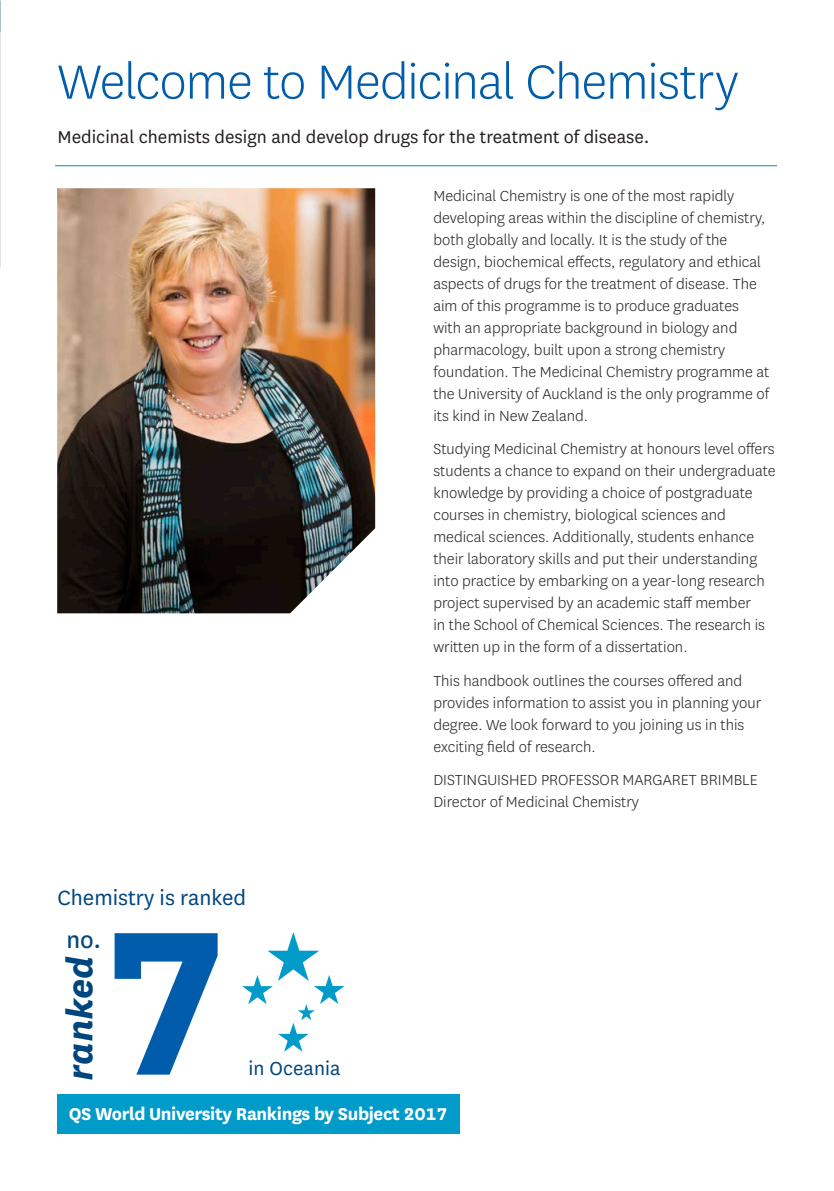
<style>
.page{position:relative;width:834px;height:1191px;background:#fff}
.page>*{position:absolute;margin:0;border:0;box-sizing:border-box;transform-origin:0 0}
.t1{font:700 240px "National";color:#015dab}
.Heading_A{font:300 56px "National";letter-spacing:-.02em;color:#015dab}
.t2{font:italic 700 40.4px "National";color:#00467e}
.t3{font:27px "National";color:#00467e}
.t4{font:24px "National";color:#00467e}
.t5{font:22px "National";color:#00467e}
.Intro{font:20px "National";color:#231f20}
.t6{font:700 20px "National";letter-spacing:-.02em;color:#fff}
.BODYCOPY{font:300 17px/22px "National";color:#231f20}
</style>
<div class="page">
<hr style="left:0;top:566px;width:1px;height:625px;background:#00538d">
<hr style="left:55px;top:165px;width:722px;height:1px;background:#009bc8">
<img style="left:57px;top:188px;width:318px;height:425px">
<div style="left:57px;top:1094px;width:403px;height:39px;background:#009bc8"></div>
<svg style="left:242px;top:932px;width:102px;height:119px"></svg>
<p class="Heading_A" style="left:57px;top:47px;width:682px">Welcome to Medicinal Chemistry</p>
<p class="Intro" style="left:57px;top:124px;width:593px">Medicinal chemists design and develop drugs for the treatment of disease.</p>
<p class="t4" style="left:57px;top:882px;width:190px">Chemistry is ranked</p>
<p class="t3" style="left:66px;top:922px;width:36px">no.</p>
<p class="t2" style="left:52px;top:1080px;width:126px;rotate:-90deg">ranked</p>
<p class="t1" style="left:98px;top:831px;width:138px">7</p>
<p class="t5" style="left:248px;top:1054px;width:93px">in Oceania</p>
<p class="BODYCOPY" style="left:433px;top:184px;width:337px">Medicinal Chemistry is one of the most rapidly developing areas within the discipline of chemistry, both globally and locally. It is the study of the design, biochemical effects, regulatory and ethical aspects of drugs for the treatment of disease. The aim of this programme is to produce graduates with an appropriate background in biology and pharmacology, built upon a strong chemistry foundation. The Medicinal Chemistry programme at the University of Auckland is the only programme of its kind in New Zealand.</p>
<p class="BODYCOPY" style="left:433px;top:438px;width:343px">Studying Medicinal Chemistry at honours level offers students a chance to expand on their undergraduate knowledge by providing a choice of postgraduate courses in chemistry, biological sciences and medical sciences. Additionally, students enhance their laboratory skills and put their understanding into practice by embarking on a year-long research project supervised by an academic staff member<br>in the School of Chemical Sciences. The research is written up in the form of a dissertation.</p>
<p class="BODYCOPY" style="left:433px;top:669px;width:329px">This handbook outlines the courses offered and provides information to assist you in planning your degree. We look forward to you joining us in this exciting field of research.</p>
<p class="BODYCOPY" style="left:433px;top:768px;width:326px">DISTINGUISHED PROFESSOR MARGARET BRIMBLE<br>Director of Medicinal Chemistry</p>
<p class="t6" style="left:69px;top:1100px;width:380px">QS World University Rankings by Subject 2017</p>
</div>
